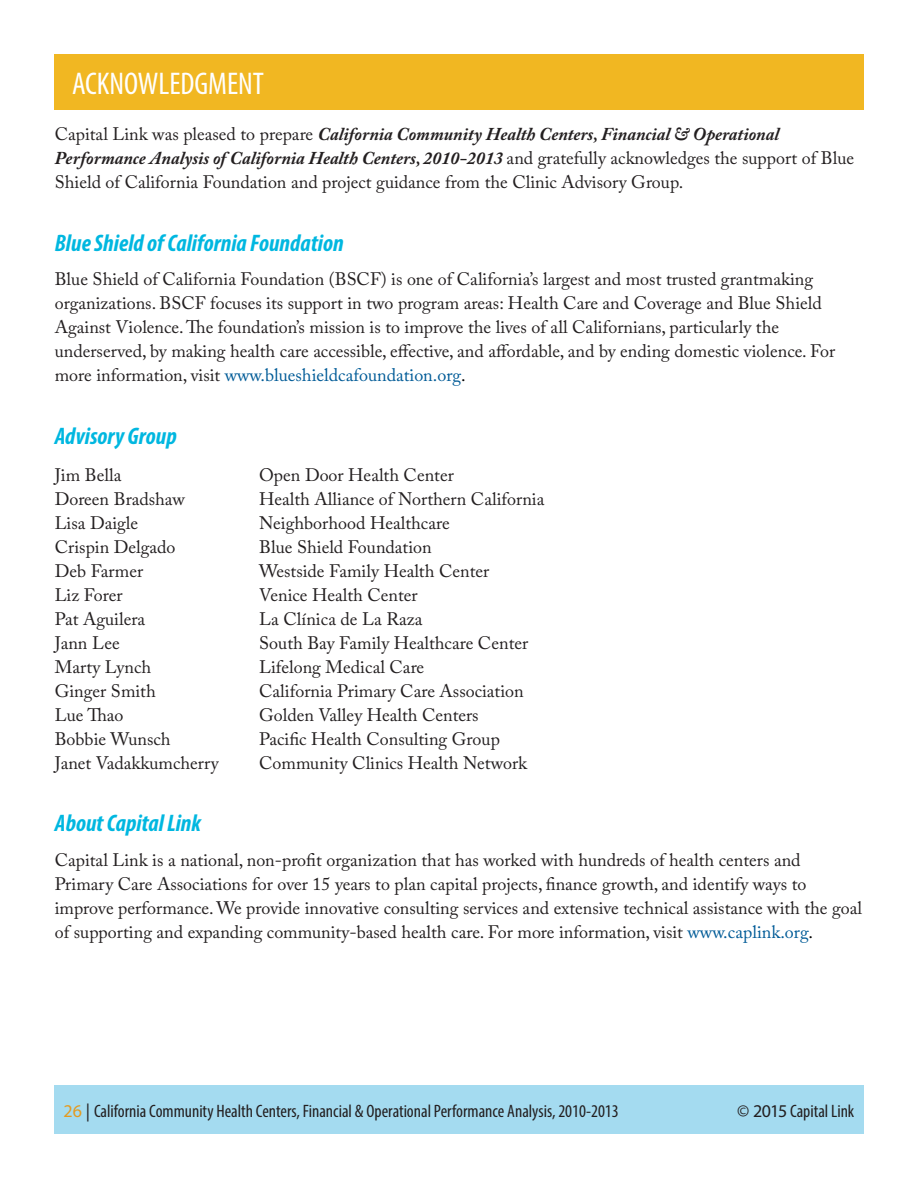
<style>
.page{position:relative;width:918px;height:1188px;background:#fff}
.page>*{position:absolute;margin:0;border:0;box-sizing:border-box;transform-origin:0 0}
.t1{font:condensed 31.5px "Myriad Pro";color:#fff}
.Subsection_header_gr{font:italic 700 condensed 24px "Myriad Pro";color:#00b7e0}
.Introduction_Paragra{font:18px/24px "Adobe Caslon Pro";color:#231f20}
.t2{font:condensed 18px "Myriad Pro";color:#231f20}
.s1{font-weight:700;font-style:italic}
.s2{color:#005b97}
.s3{color:#000}
.s4{font-stretch:normal;color:#e49a20}
.s5{font-stretch:normal}
</style>
<div class="page">
<div style="left:54px;top:1086px;width:810px;height:48px;background:#a4dbf0"></div>
<div style="left:54px;top:54px;width:810px;height:56px;background:#f1b722"></div>
<p class="t1" style="left:72px;top:65px;width:194px">ACKNOWLEDGMENT</p>
<p class="Introduction_Paragra" style="left:55px;top:121px;width:801px">Capital Link was pleased to prepare <span class="s1">California Community Health Centers, Financial &amp; Operational<br>Performance Analysis of California Health Centers, 2010-2013</span> and gratefully acknowledges the support of Blue<br>Shield of California Foundation and project guidance from the Clinic Advisory Group.</p>
<p class="Subsection_header_gr" style="left:55px;top:228px;width:290px">Blue Shield of California Foundation</p>
<p class="Introduction_Paragra" style="left:55px;top:267px;width:782px">Blue Shield of California Foundation (BSCF) is one of California’s largest and most trusted grantmaking organizations. BSCF focuses its support in two program areas: Health Care and Coverage and Blue Shield Against Violence. The foundation’s mission is to improve the lives of all Californians, particularly the underserved, by making health care accessible, effective, and affordable, and by ending domestic violence. For more information, visit <span class="s2">www.blueshieldcafoundation.org</span><span class="s3">.</span></p>
<p class="Subsection_header_gr" style="left:55px;top:421px;width:124px">Advisory Group</p>
<p class="Introduction_Paragra" style="left:55px;top:463px;width:165px">Jim Bella<br>Doreen Bradshaw<br>Lisa Daigle<br>Crispin Delgado<br>Deb Farmer<br>Liz Forer<br>Pat Aguilera<br>Jann Lee<br>Marty Lynch<br>Ginger Smith<br>Lue Thao<br>Bobbie Wunsch<br>Janet Vadakkumcherry</p>
<p class="Introduction_Paragra" style="left:259px;top:463px;width:287px">Open Door Health Center<br>Health Alliance of Northern California<br>Neighborhood Healthcare<br>Blue Shield Foundation<br>Westside Family Health Center<br>Venice Health Center<br>La Clínica de La Raza<br>South Bay Family Healthcare Center<br>Lifelong Medical Care<br>California Primary Care Association<br>Golden Valley Health Centers<br>Pacific Health Consulting Group<br>Community Clinics Health Network</p>
<p class="Subsection_header_gr" style="left:55px;top:808px;width:148px">About Capital Link</p>
<p class="Introduction_Paragra" style="left:55px;top:847px;width:809px">Capital Link is a national, non-profit organization that has worked with hundreds of health centers and Primary Care Associations for over 15 years to plan capital projects, finance growth, and identify ways to improve performance. We provide innovative consulting services and extensive technical assistance with the goal of supporting and expanding community-based health care. For more information, visit <span class="s2">www.caplink.org</span><span class="s3">.</span></p>
<p class="t2" style="left:64px;top:1100px;width:557px"><span class="s4">26</span> <span class="s5">|</span> California Community Health Centers, Financial &amp; Operational Performance Analysis, 2010-2013</p>
<p class="t2" style="left:737px;top:1100px;width:119px"><span class="s5">© 2015</span> Capital Link</p>
</div>
